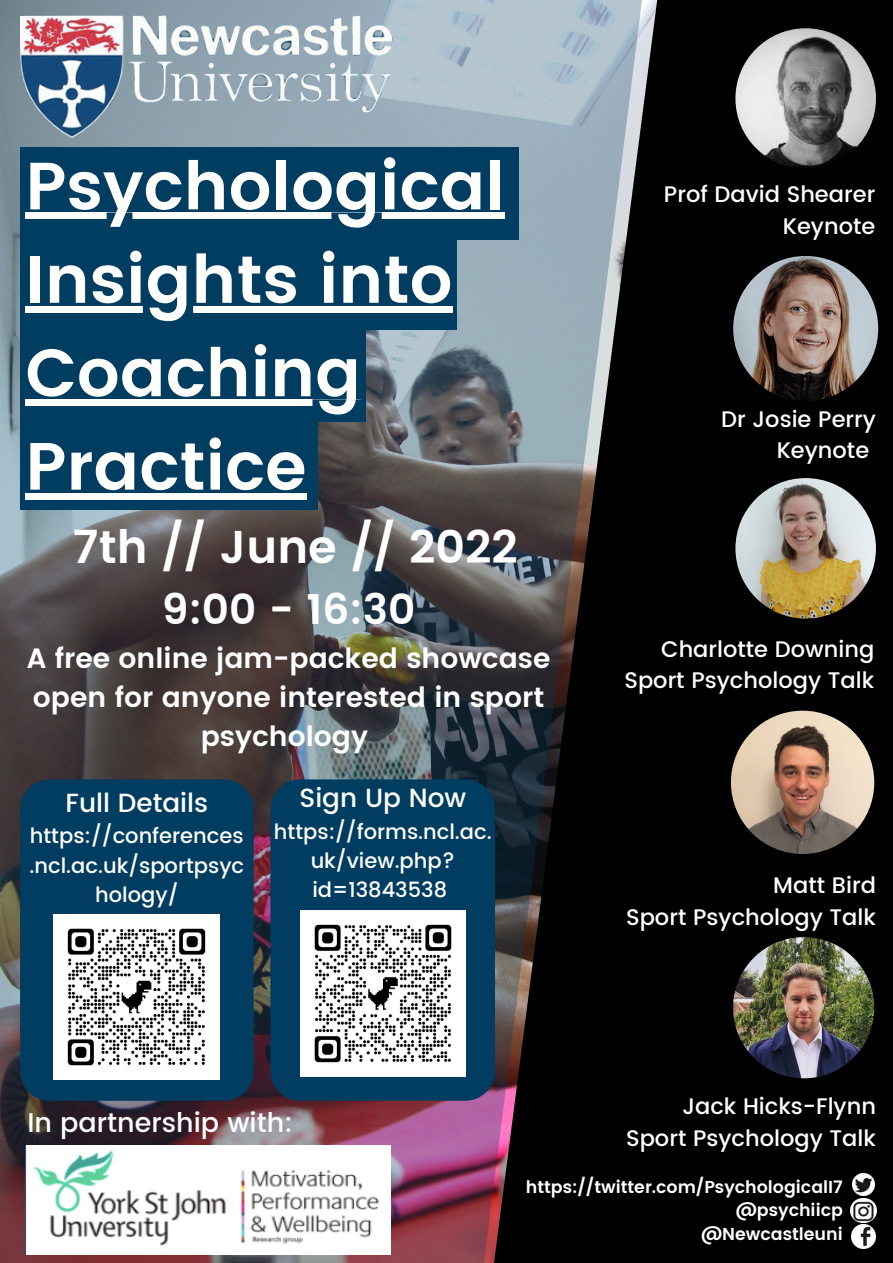
<style>
.page{position:relative;width:893px;height:1263px;background:#fff}
.page>*{position:absolute;margin:0;border:0;box-sizing:border-box;transform-origin:0 0}
.t1{font:600 66.75px/93.4px "Poppins";color:#fff}
.t2{font:600 45.9px "Poppins";color:#fff}
.t3{font:600 42.15px "Poppins";color:#fff}
.t4{font:600 27.9px/38.8px "Poppins";color:#fff;text-align:center}
.t5{font:500 27px "Poppins";color:#fff}
.t6{font:500 26.25px "Poppins";color:#fff}
.t7{font:500 22.5px "Poppins";color:#fff}
.t8{font:500 21px/29.2px "Poppins";color:#fff;text-align:center}
.t9{font:600 17.25px "Poppins";color:#fff}
</style>
<div class="page">
<img style="left:0;top:0;width:479px;height:1263px">
<svg style="left:479px;top:0;width:414px;height:1263px;background:#212224"></svg>
<img style="left:852px;top:1174px;width:22px;height:22px">
<img style="left:850px;top:1198px;width:26px;height:50px">
<img style="left:20px;top:15px;width:373px;height:122px">
<img style="left:731px;top:711px;width:143px;height:143px;border-radius:50%">
<img style="left:733px;top:937px;width:141px;height:141px;border-radius:50%">
<div style="left:20px;top:417px;width:298px;height:93px;background:#003d60"></div>
<div style="left:20px;top:147px;width:498px;height:93px;background:#003d60"></div>
<div style="left:20px;top:227px;width:437px;height:103px;background:#003d60"></div>
<div style="left:20px;top:329px;width:345px;height:93px;background:#003d60"></div>
<img style="left:735px;top:478px;width:141px;height:141px;border-radius:50%">
<img style="left:735px;top:28px;width:141px;height:141px;border-radius:50%">
<img style="left:733px;top:256px;width:145px;height:145px;border-radius:50%">
<img style="left:25px;top:1146px;width:365px;height:108px">
<svg style="left:25px;top:213px;width:480px;height:6px;fill:#fff"></svg>
<div style="left:25px;top:306px;width:427px;height:6px;background:#fff"></div>
<div style="left:25px;top:400px;width:336px;height:6px;background:#fff"></div>
<div style="left:25px;top:493px;width:282px;height:6px;background:#fff"></div>
<div style="left:270px;top:779px;width:225px;height:322px;background:#003d60;border-radius:30px"></div>
<img style="left:300px;top:911px;width:165px;height:165px">
<div style="left:20px;top:779px;width:234px;height:322px;background:#003d60;border-radius:30px"></div>
<img style="left:54px;top:914px;width:165px;height:166px">
<p class="t1" style="left:25px;top:140px;width:481px">Psychological<br>Insights into<br>Coaching<br>Practice</p>
<p class="t2" style="left:73px;top:521px;width:446px">7th // June // 2022</p>
<p class="t3" style="left:162px;top:584px;width:255px">9:00 - 16:30</p>
<p class="t4" style="left:27px;top:639px;width:525px">A free online jam-packed showcase open for anyone interested in sport psychology</p>
<p class="t6" style="left:66px;top:787px;width:144px">Full Details</p>
<p class="t8" style="left:30px;top:821px;width:216px">https://conferences .ncl.ac.uk/sportpsyc hology/</p>
<p class="t6" style="left:299px;top:783px;width:168px">Sign Up Now</p>
<p class="t8" style="left:274px;top:817px;width:219px">https://forms.ncl.ac. uk/view.php? id=13843538</p>
<p class="t5" style="left:27px;top:1106px;width:267px">In partnership with:</p>
<p class="t7" style="left:664px;top:181px;width:213px">Prof David Shearer</p>
<p class="t7" style="left:783px;top:213px;width:94px">Keynote</p>
<p class="t7" style="left:721px;top:406px;width:156px">Dr Josie Perry</p>
<p class="t7" style="left:776px;top:437px;width:94px">Keynote</p>
<p class="t7" style="left:661px;top:636px;width:214px">Charlotte Downing</p>
<p class="t7" style="left:624px;top:667px;width:251px">Sport Psychology Talk</p>
<p class="t7" style="left:773px;top:872px;width:104px">Matt Bird</p>
<p class="t7" style="left:626px;top:904px;width:251px">Sport Psychology Talk</p>
<p class="t7" style="left:682px;top:1093px;width:195px">Jack Hicks-Flynn</p>
<p class="t7" style="left:626px;top:1125px;width:251px">Sport Psychology Talk</p>
<p class="t9" style="left:526px;top:1176px;width:319px">https://twitter.com/PsychologicalI7</p>
<p class="t9" style="left:735px;top:1200px;width:109px">@psychiicp</p>
<p class="t9" style="left:701px;top:1224px;width:143px">@Newcastleuni</p>
</div>
